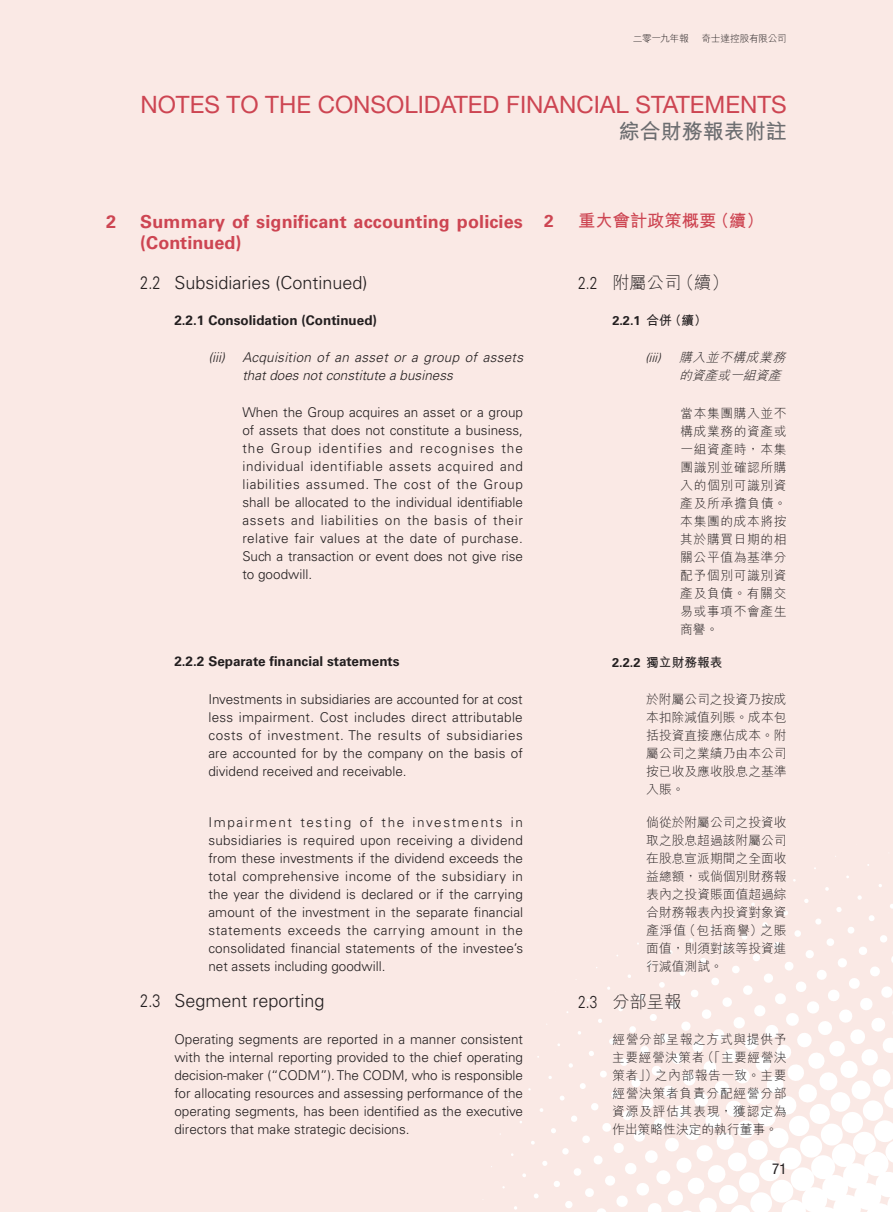
<style>
.page{position:relative;width:893px;height:1212px;background:#fae9e5}
.page>*{position:absolute;margin:0;border:0;box-sizing:border-box;transform-origin:0 0}
.t1{font:24px "Helvetica Neue LT Std";color:#cd4552}
.t2{font:700 21px "M Hei HK";color:#6c6d70}
.t3{font:700 18px/21px "Univers LT Std";letter-spacing:.01em;color:#cd4552}
.t4{font:300 18px "Univers LT Std";color:#231f20;scale:.8 1}
.t5{font:300 17.25px "M Hei HK";color:#231f20}
.t6{font:700 17.25px "M Hei HK";color:#cd4552}
.t7{font:700 17.25px "Univers LT Std";color:#cd4552}
.t8{font:condensed 15px "Helvetica Neue LT Std";color:#231f20}
.t9{font:300 13.5px/18px "Univers LT Std";color:#231f20;text-align:justify}
.t10{font:italic 300 13.5px/18px "Univers LT Std";letter-spacing:.02em;color:#231f20}
.t11{font:700 13.5px "Univers LT Std";color:#231f20}
.t12{font:italic 300 13.5px "Univers LT Std";color:#231f20}
.t13{font:300 12.75px/18px "M Hei HK";color:#231f20;text-align:justify}
.t14{font:italic 300 12.75px/18px "M Hei HK";color:#231f20}
.t15{font:700 12.75px "M Hei HK";color:#231f20}
.t16{font:700 12.75px "Univers LT Std";color:#231f20}
.t17{font:300 9.75px "M Hei HK";letter-spacing:-.03em;color:#231f20}
.s1{font-family:"Univers LT Std"}
.s2{font-family:"M Hei HK"}
</style>
<div class="page">
<svg style="left:491px;top:856px;width:402px;height:356px"></svg>
<p class="t17" style="left:633px;top:33px;width:57px">二零一九年報</p>
<p class="t17" style="left:701px;top:33px;width:87px">奇士達控股有限公司</p>
<h1 class="t1" style="left:140px;top:91px;width:34px">NOTES</h1>
<h1 class="t1" style="left:227px;top:91px;width:55px">TO THE</h1>
<h1 class="t1" style="left:318px;top:91px;width:34px">CONSOLIDATED</h1>
<h1 class="t1" style="left:506px;top:91px;width:29px">FINANCIAL</h1>
<h1 class="t1" style="left:635px;top:91px;width:32px">STATEMENTS</h1>
<h2 class="t2" style="left:619px;top:116px;width:169px">綜合財務報表附註</h2>
<h3 class="t3" style="left:106px;top:211px;width:12px">2</h3>
<h3 class="t3" style="left:140px;top:211px;width:384px">Summary of significant accounting policies (Continued)</h3>
<h3 class="t4" style="left:140px;top:271px;width:285px">2.2 Subsidiaries (Continued)</h3>
<p class="t11" style="left:174px;top:312px;width:204px">2.2.1 Consolidation (Continued)</p>
<p class="t12" style="left:208px;top:349px;width:18px">(iii)</p>
<p class="t10" style="left:242px;top:349px;width:282px">Acquisition of an asset or a group of assets that does not constitute a business</p>
<p class="t9" style="left:242px;top:404px;width:282px">When the Group acquires an asset or a group of assets that does not constitute a business, the Group identifies and recognises the individual identifiable assets acquired and liabilities assumed. The cost of the Group shall be allocated to the individual identifiable assets and liabilities on the basis of their relative fair values at the date of purchase.<br>Such a transaction or event does not give rise to goodwill.</p>
<p class="t11" style="left:174px;top:654px;width:227px">2.2.2 Separate financial statements</p>
<p class="t9" style="left:208px;top:690px;width:316px">Investments in subsidiaries are accounted for at cost less impairment. Cost includes direct attributable costs of investment. The results of subsidiaries are accounted for by the company on the basis of dividend received and receivable.</p>
<p class="t9" style="left:208px;top:813px;width:316px">Impairment testing of the investments in subsidiaries is required upon receiving a dividend from these investments if the dividend exceeds the total comprehensive income of the subsidiary in the year the dividend is declared or if the carrying amount of the investment in the separate financial statements exceeds the carrying amount in the consolidated financial statements of the investee’s net assets including goodwill.</p>
<h3 class="t4" style="left:140px;top:990px;width:232px">2.3 Segment reporting</h3>
<p class="t9" style="left:174px;top:1030px;width:350px">Operating segments are reported in a manner consistent with the internal reporting provided to the chief operating decision-maker (“CODM”). The CODM, who is responsible for allocating resources and assessing performance of the operating segments, has been identified as the executive directors that make strategic decisions.</p>
<p class="t7" style="left:544px;top:211px;width:11px">2</p>
<p class="t6" style="left:578px;top:208px;width:187px">重大會計政策概要（續）</p>
<p class="t5" style="left:578px;top:274px;width:152px"><span class="s1">2.2</span> 附屬公司（續）</p>
<p class="t16" style="left:612px;top:313px;width:96px">2.2.1 <span class="s2">合併（續）</span></p>
<p class="t14" style="left:679px;top:348px;width:111px;text-indent:-34px"><span class="s1">(iii)</span> 購入並不構成業務的資產或一組資產</p>
<p class="t13" style="left:680px;top:404px;width:108px">當本集團購入並不構成業務的資產或一組資產時，本集團識別並確認所購入的個別可識別資產及所承擔負債。本集團的成本將按其於購買日期的相關公平值為基準分配予個別可識別資產及負債。有關交易或事項不會產生商譽。</p>
<p class="t15" style="left:612px;top:653px;width:112px"><span class="s1">2.2.2</span> 獨立財務報表</p>
<p class="t13" style="left:646px;top:690px;width:142px">於附屬公司之投資乃按成本扣除減值列賬。成本包括投資直接應佔成本。附屬公司之業績乃由本公司按已收及應收股息之基準入賬。</p>
<p class="t13" style="left:646px;top:813px;width:142px">倘從於附屬公司之投資收取之股息超過該附屬公司在股息宣派期間之全面收益總額，或倘個別財務報表內之投資賬面值超過綜合財務報表內投資對象資產淨值（包括商譽）之賬面值，則須對該等投資進行減值測試。</p>
<p class="t5" style="left:578px;top:993px;width:105px"><span class="s1">2.3</span> 分部呈報</p>
<p class="t13" style="left:612px;top:1030px;width:176px">經營分部呈報之方式與提供予主要經營決策者（「主要經營決策者」）之內部報告一致。主要經營決策者負責分配經營分部資源及評估其表現，獲認定為作出策略性決定的執行董事。</p>
<p class="t8" style="left:772px;top:1160px;width:16px">71</p>
</div>
